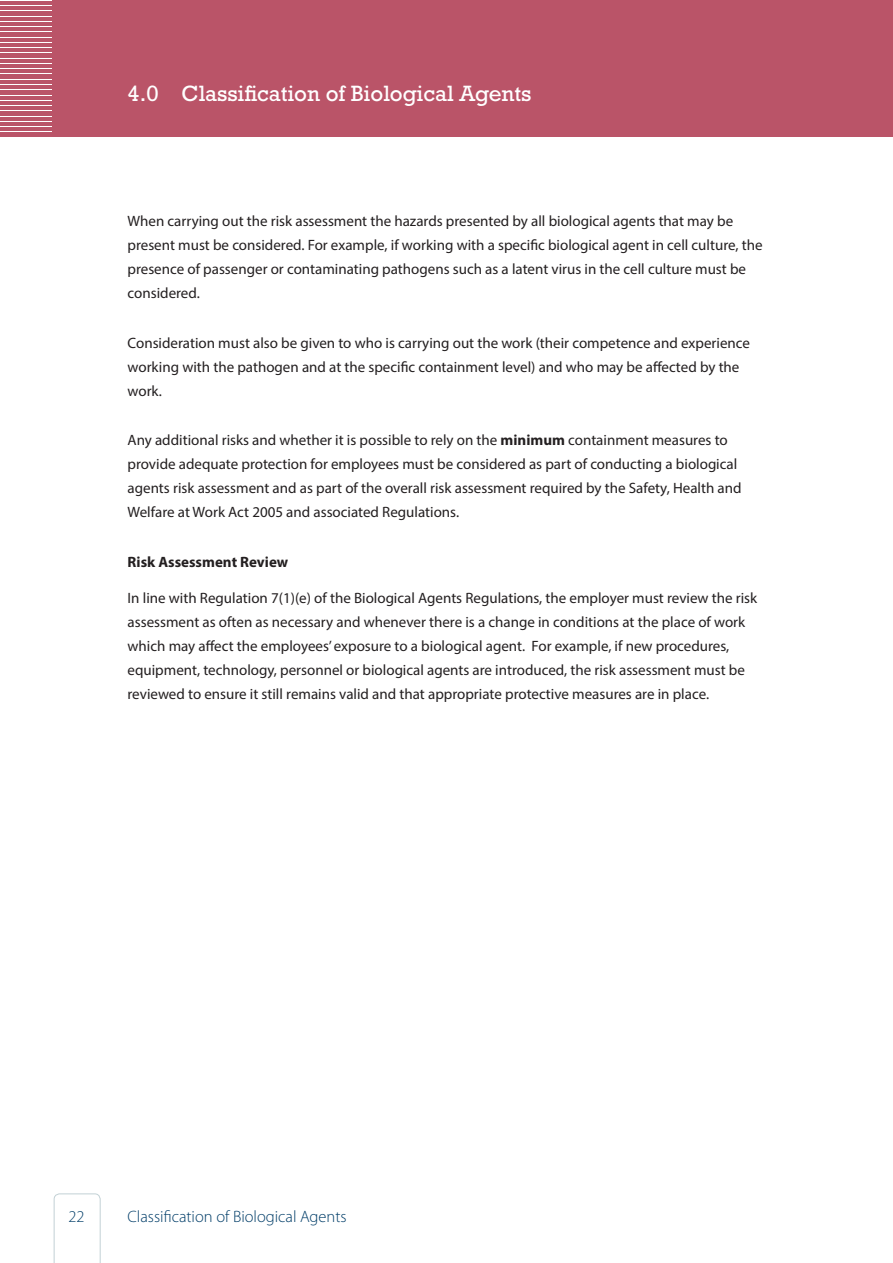
<style>
.page{position:relative;width:893px;height:1263px;background:#fff}
.page>*{position:absolute;margin:0;border:0;box-sizing:border-box;transform-origin:0 0}
.t1{font:22.5px "Rockwell Std";color:#fff}
.t2{font:300 16.5px "Myriad Pro";color:#003d68}
.Body_text_1{font:15px/24px "Myriad Pro";color:#231f20}
.Body_text_1-2{font:700 15px "Myriad Pro";color:#231f20}
.s1{font-weight:700}
</style>
<div class="page">
<svg style="left:54px;top:1194px;width:46px;height:69px"></svg>
<div style="left:0;top:0;width:893px;height:137px;background:#ba5468"></div>
<hr style="left:0;top:0;width:52px;height:1px;background:#fff">
<hr style="left:0;top:5px;width:52px;height:1px;background:#fff">
<hr style="left:0;top:11px;width:52px;height:1px;background:#fff">
<hr style="left:0;top:16px;width:52px;height:1px;background:#fff">
<hr style="left:0;top:21px;width:52px;height:1px;background:#fff">
<hr style="left:0;top:26px;width:52px;height:1px;background:#fff">
<hr style="left:0;top:32px;width:52px;height:1px;background:#fff">
<hr style="left:0;top:37px;width:52px;height:1px;background:#fff">
<hr style="left:0;top:42px;width:52px;height:1px;background:#fff">
<hr style="left:0;top:47px;width:52px;height:1px;background:#fff">
<hr style="left:0;top:53px;width:52px;height:1px;background:#fff">
<hr style="left:0;top:58px;width:52px;height:1px;background:#fff">
<hr style="left:0;top:63px;width:52px;height:1px;background:#fff">
<hr style="left:0;top:68px;width:52px;height:1px;background:#fff">
<hr style="left:0;top:74px;width:52px;height:1px;background:#fff">
<hr style="left:0;top:79px;width:52px;height:1px;background:#fff">
<hr style="left:0;top:84px;width:52px;height:1px;background:#fff">
<hr style="left:0;top:89px;width:52px;height:1px;background:#fff">
<hr style="left:0;top:95px;width:52px;height:1px;background:#fff">
<hr style="left:0;top:100px;width:52px;height:1px;background:#fff">
<hr style="left:0;top:105px;width:52px;height:1px;background:#fff">
<hr style="left:0;top:110px;width:52px;height:1px;background:#fff">
<hr style="left:0;top:116px;width:52px;height:1px;background:#fff">
<hr style="left:0;top:121px;width:52px;height:1px;background:#fff">
<hr style="left:0;top:126px;width:52px;height:1px;background:#fff">
<hr style="left:0;top:131px;width:52px;height:1px;background:#fff">
<p class="t1" style="left:128px;top:81px;width:405px">4.0 Classification of Biological Agents</p>
<p class="Body_text_1" style="left:128px;top:209px;width:636px">When carrying out the risk assessment the hazards presented by all biological agents that may be present must be considered. For example, if working with a specific biological agent in cell culture, the presence of passenger or contaminating pathogens such as a latent virus in the cell culture must be considered.</p>
<p class="Body_text_1" style="left:128px;top:330px;width:624px">Consideration must also be given to who is carrying out the work (their competence and experience working with the pathogen and at the specific containment level) and who may be affected by the work.</p>
<p class="Body_text_1" style="left:128px;top:428px;width:615px">Any additional risks and whether it is possible to rely on the <span class="s1">minimum</span> containment measures to provide adequate protection for employees must be considered as part of conducting a biological agents risk assessment and as part of the overall risk assessment required by the Safety, Health and Welfare at Work Act 2005 and associated Regulations.</p>
<p class="Body_text_1-2" style="left:128px;top:552px;width:162px">Risk Assessment Review</p>
<p class="Body_text_1" style="left:128px;top:586px;width:631px">In line with Regulation 7(1)(e) of the Biological Agents Regulations, the employer must review the risk assessment as often as necessary and whenever there is a change in conditions at the place of work which may affect the employees’ exposure to a biological agent. For example, if new procedures, equipment, technology, personnel or biological agents are introduced, the risk assessment must be reviewed to ensure it still remains valid and that appropriate protective measures are in place.</p>
<p class="t2" style="left:68px;top:1207px;width:18px">22</p>
<p class="t2" style="left:128px;top:1207px;width:221px">Classification of Biological Agents</p>
</div>
